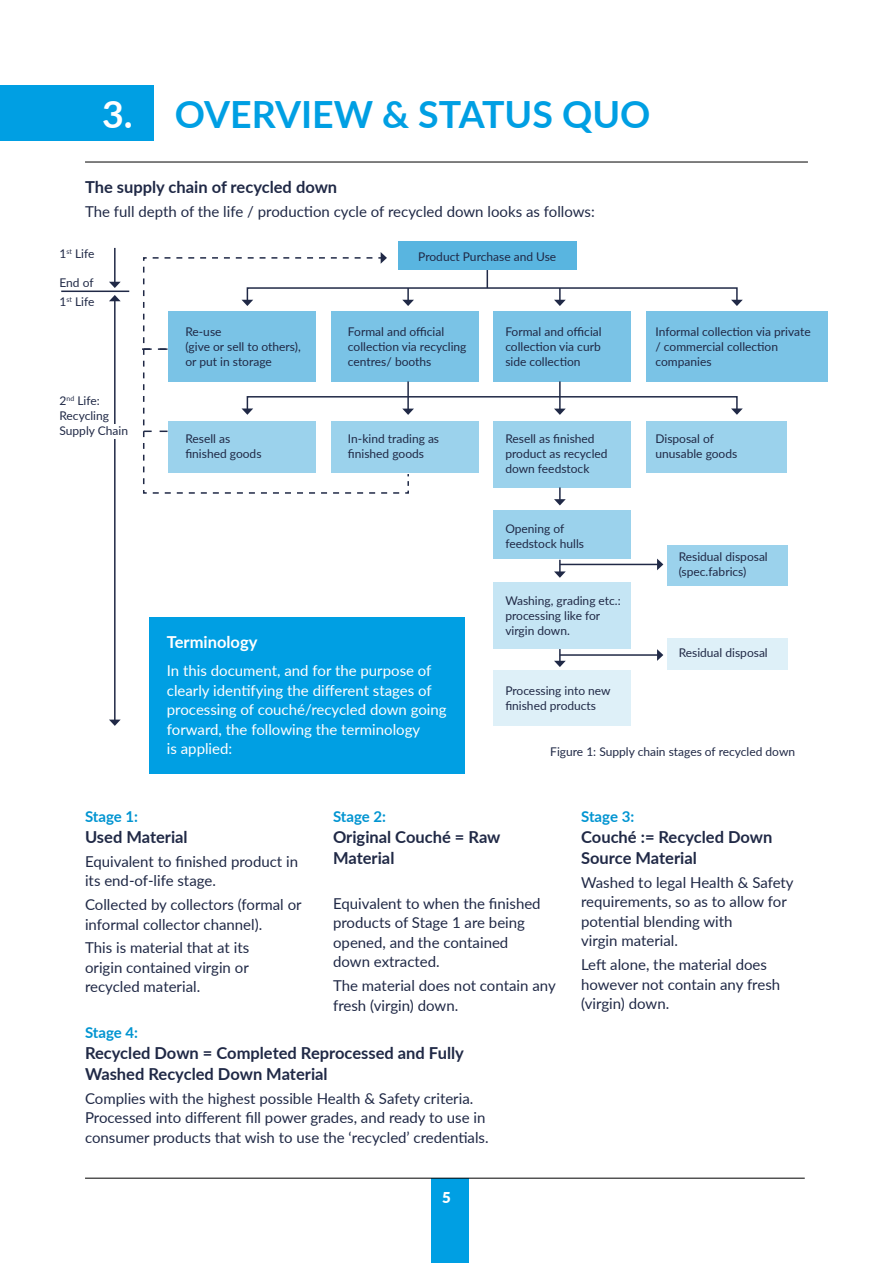
<style>
.page{position:relative;width:893px;height:1263px;background:#fff}
.page>*{position:absolute;margin:0;border:0;box-sizing:border-box;transform-origin:0 0}
.t1{font:700 37.5px "Lato";color:#009fe3}
.t2{font:700 16.5px/21px "Lato";color:#202946}
.t3{font:700 16.5px "Lato";color:#fff}
.t4{font:15px/19.5px "Lato";color:#202946}
.t5{font:15px/19.5px "Lato";color:#fff}
.t6{font:700 15px "Lato";letter-spacing:-.005em;color:#0094d1}
.t7{font:900 15px "Lato";color:#fff}
.t8{font:12px/15px "Lato";color:#202946}
.s1{color:#fff}
</style>
<div class="page">
<hr style="left:114px;top:301px;width:2px;height:419px;background:#202946">
<svg style="left:109px;top:295px;width:12px;height:6px"></svg>
<svg style="left:109px;top:720px;width:12px;height:6px"></svg>
<div style="left:398px;top:241px;width:179px;height:29px;background:#59b5e0"></div>
<div style="left:494px;top:421px;width:137px;height:66px;background:#9bd2ec"></div>
<div style="left:494px;top:582px;width:137px;height:67px;background:#c5e5f4"></div>
<div style="left:494px;top:671px;width:137px;height:55px;background:#def0f8"></div>
<div style="left:494px;top:510px;width:137px;height:49px;background:#9bd2ec"></div>
<div style="left:668px;top:546px;width:120px;height:40px;background:#9bd2ec"></div>
<div style="left:668px;top:639px;width:120px;height:31px;background:#def0f8"></div>
<div style="left:331px;top:312px;width:147px;height:70px;background:#7ac3e6"></div>
<div style="left:494px;top:312px;width:137px;height:70px;background:#7ac3e6"></div>
<div style="left:646px;top:312px;width:181px;height:70px;background:#7ac3e6"></div>
<div style="left:646px;top:421px;width:141px;height:52px;background:#9bd2ec"></div>
<div style="left:331px;top:421px;width:147px;height:52px;background:#9bd2ec"></div>
<div style="left:247px;top:287px;width:491px;height:14px;border:2px solid #202946"></div>
<svg style="left:731px;top:300px;width:12px;height:6px"></svg>
<div style="left:247px;top:396px;width:491px;height:14px;border:2px solid #202946"></div>
<svg style="left:731px;top:408px;width:12px;height:7px"></svg>
<svg style="left:554px;top:288px;width:12px;height:18px"></svg>
<hr style="left:559px;top:381px;width:2px;height:28px;background:#202946">
<svg style="left:554px;top:409px;width:12px;height:6px"></svg>
<svg style="left:554px;top:487px;width:12px;height:18px"></svg>
<svg style="left:554px;top:560px;width:12px;height:18px"></svg>
<svg style="left:554px;top:649px;width:12px;height:18px"></svg>
<svg style="left:487px;top:270px;width:1px;height:18px"></svg>
<hr style="left:560px;top:564px;width:98px;height:1px;background:#202946">
<svg style="left:657px;top:559px;width:6px;height:11px"></svg>
<hr style="left:560px;top:654px;width:98px;height:2px;background:#202946">
<svg style="left:657px;top:649px;width:6px;height:12px"></svg>
<svg style="left:142px;top:252px;width:272px;height:242px"></svg>
<hr style="left:114px;top:248px;width:2px;height:34px;background:#202946">
<svg style="left:109px;top:282px;width:12px;height:6px"></svg>
<div style="left:431px;top:1178px;width:38px;height:85px;background:#009fe3"></div>
<hr style="left:85px;top:1178px;width:720px;height:1px;background:#000">
<div style="left:149px;top:618px;width:316px;height:156px;background:#009fe3"></div>
<div style="left:0;top:85px;width:153px;height:56px;background:#009fe3"></div>
<hr style="left:85px;top:162px;width:723px;height:1px;background:#000">
<hr style="left:61px;top:291px;width:68px;height:1px;background:#202946">
<div style="left:94px;top:424px;width:40px;height:15px;background:#fff"></div>
<h1 class="t1" style="left:102px;top:87px;width:550px"><span class="s1">3.</span> OVERVIEW &amp; STATUS QUO</h1>
<p class="t2" style="left:85px;top:176px;width:254px">The supply chain of recycled down</p>
<p class="t4" style="left:85px;top:201px;width:511px">The full depth of the life / production cycle of recycled down looks as follows:</p>
<p class="t8" style="left:60px;top:246px;width:36px">1<sup>st</sup> Life</p>
<p class="t8" style="left:60px;top:294px;width:36px">1<sup>st</sup> Life</p>
<p class="t8" style="left:60px;top:274px;width:36px">End of</p>
<p class="t8" style="left:60px;top:392px;width:70px">2<sup>nd</sup> Life:<br>Recycling<br>Supply Chain</p>
<p class="t8" style="left:418px;top:248px;width:140px">Product Purchase and Use</p>
<p class="t8" style="left:185px;top:323px;width:117px">Re-use<br>(give or sell to others), or put in storage</p>
<p class="t8" style="left:348px;top:323px;width:120px">Formal and official collection via recycling centres/ booths</p>
<p class="t8" style="left:505px;top:323px;width:98px;text-align:justify">Formal and official collection via curb side collection</p>
<p class="t8" style="left:655px;top:323px;width:157px">Informal collection via private / commercial collection companies</p>
<p class="t8" style="left:185px;top:430px;width:78px">Resell as finished goods</p>
<p class="t8" style="left:348px;top:430px;width:93px">In-kind trading as finished goods</p>
<p class="t8" style="left:505px;top:430px;width:104px">Resell as finished product as recycled down feedstock</p>
<p class="t8" style="left:505px;top:521px;width:80px">Opening of feedstock hulls</p>
<p class="t8" style="left:655px;top:430px;width:83px">Disposal of unusable goods</p>
<p class="t8" style="left:679px;top:549px;width:91px">Residual disposal (spec.fabrics)</p>
<p class="t3" style="left:167px;top:630px;width:92px">Terminology</p>
<p class="t5" style="left:167px;top:661px;width:281px">In this document, and for the purpose of clearly identifying the different stages of processing of couché/recycled down going forward, the following the terminology<br>is applied:</p>
<p class="t8" style="left:505px;top:592px;width:117px">Washing, grading etc.: processing like for virgin down.</p>
<p class="t8" style="left:505px;top:683px;width:107px">Processing into new finished products</p>
<p class="t8" style="left:679px;top:645px;width:91px">Residual disposal</p>
<p class="t8" style="left:550px;top:744px;width:246px">Figure 1: Supply chain stages of recycled down</p>
<p class="t6" style="left:85px;top:806px;width:55px">Stage 1:</p>
<p class="t2" style="left:85px;top:826px;width:104px">Used Material</p>
<p class="t4" style="left:85px;top:851px;width:215px">Equivalent to finished product in its end-of-life stage.</p>
<p class="t4" style="left:85px;top:894px;width:218px">Collected by collectors (formal or informal collector channel).</p>
<p class="t4" style="left:85px;top:937px;width:166px;text-align:justify">This is material that at its origin contained virgin or recycled material.</p>
<p class="t6" style="left:333px;top:806px;width:55px">Stage 2:</p>
<p class="t2" style="left:333px;top:826px;width:169px">Original Couché = Raw<br>Material</p>
<p class="t4" style="left:333px;top:893px;width:209px">Equivalent to when the finished products of Stage 1 are being opened, and the contained down extracted.</p>
<p class="t4" style="left:333px;top:975px;width:224px">The material does not contain any fresh (virgin) down.</p>
<p class="t6" style="left:85px;top:1022px;width:55px">Stage 4:</p>
<p class="t2" style="left:85px;top:1042px;width:380px">Recycled Down = Completed Reprocessed and Fully<br>Washed Recycled Down Material</p>
<p class="t4" style="left:85px;top:1088px;width:405px">Complies with the highest possible Health &amp; Safety criteria.<br>Processed into different fill power grades, and ready to use in consumer products that wish to use the ‘recycled’ credentials.</p>
<p class="t7" style="left:442px;top:1186px;width:10px">5</p>
<p class="t6" style="left:581px;top:806px;width:55px">Stage 3:</p>
<p class="t2" style="left:581px;top:826px;width:193px">Couché := Recycled Down<br>Source Material</p>
<p class="t4" style="left:581px;top:872px;width:214px">Washed to legal Health &amp; Safety requirements, so as to allow for potential blending with<br>virgin material.</p>
<p class="t4" style="left:581px;top:954px;width:201px">Left alone, the material does however not contain any fresh (virgin) down.</p>
</div>
